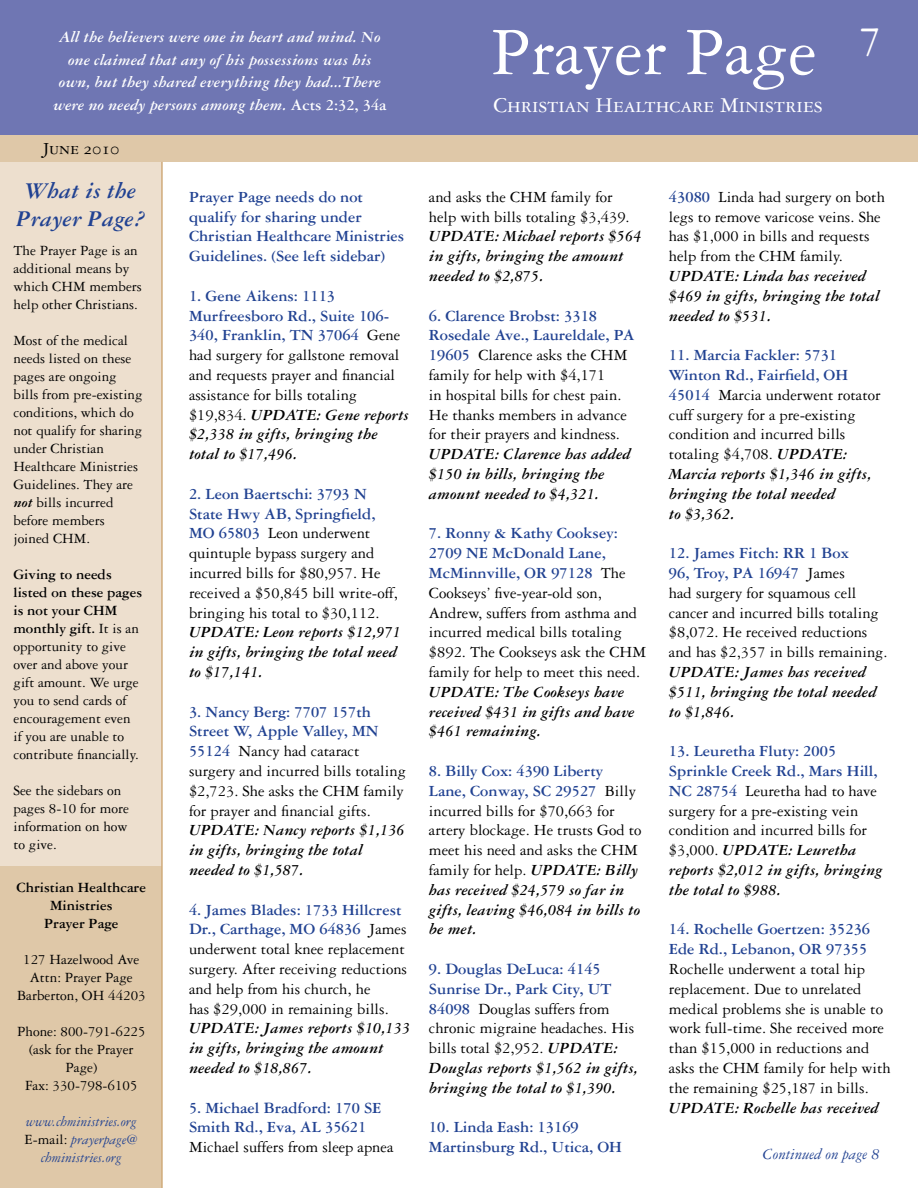
<style>
.page{position:relative;width:918px;height:1188px;background:#fff}
.page>*{position:absolute;margin:0;border:0;box-sizing:border-box;transform-origin:0 0}
.t1{font:72px "Garamond Three";color:#fff}
.t2{font:45px "Garamond Three SC";color:#fff}
.t3{font:italic 700 24px/28.8px "Garamond Three";color:#214292;text-align:center}
.t4{font:22.5px "Garamond Three SC";color:#fff}
.t5{font:18px "Garamond Three SC";color:#000}
.t6{font:16.5px/19.8px "Garamond Three";color:#000}
.t7{font:italic 700 16.5px/19.8px "Garamond Three";color:#000}
.t8{font:700 16.5px/19.8px "Garamond Three";color:#214292}
.t9{font:italic 700 16.5px/22.5px "Garamond Three";color:#fff;text-align:center}
.t10{font:italic 16.5px "Garamond Three";color:#214292}
.t11{font:15px/18px "Garamond Three";color:#000}
.t12{font:italic 15px/18px "Garamond Three";color:#214292;text-align:center}
.t13{font:700 15px/18px "Garamond Three";color:#000;text-align:center}
.s1{font-style:normal}
.s2{font-weight:700;font-style:italic}
.s3{font-weight:700}
.s4{font-style:normal;color:#000}
.s5{font-weight:700;color:#214292}
</style>
<div class="page">
<div style="left:0;top:0;width:918px;height:135px;background:#6f76b3"></div>
<div style="left:0;top:135px;width:918px;height:27px;background:#dfc8a8"></div>
<div style="left:0;top:863px;width:162px;height:325px;background:#dfc8a8"></div>
<div style="left:0;top:162px;width:162px;height:704px;background:#eddfce"></div>
<hr style="left:161px;top:162px;width:2px;height:1026px;background:#d0ab7b">
<p class="t9" style="left:53px;top:26px;width:335px">All the believers were one in heart and mind. No one claimed that any of his possessions was his own, but they shared everything they had...There were no needy persons among them. <span class="s1">Acts 2:32, 34a</span></p>
<p class="t5" style="left:42px;top:139px;width:79px">June 2010</p>
<h3 class="t3" style="left:16px;top:176px;width:131px">What is the<br>Prayer Page?</h3>
<p class="t11" style="left:14px;top:241px;width:130px">The Prayer Page is an additional means by which CHM members help other Christians.</p>
<p class="t11" style="left:14px;top:331px;width:131px">Most of the medical needs listed on these pages are ongoing bills from pre-existing conditions, which do not qualify for sharing under Christian<br>Healthcare Ministries<br>Guidelines. They are <span class="s2">not</span> bills incurred before members joined CHM.</p>
<p class="t11" style="left:14px;top:565px;width:130px"><span class="s3">Giving to needs listed on these pages is not your CHM monthly gift.</span> It is an opportunity to give over and above your gift amount. We urge you to send cards of encouragement even if you are unable to contribute financially.</p>
<p class="t11" style="left:14px;top:781px;width:117px">See the sidebars on pages 8-10 for more information on how to give.</p>
<p class="t13" style="left:17px;top:878px;width:131px">Christian Healthcare<br>Ministries<br>Prayer Page</p>
<p class="t11" style="left:17px;top:950px;width:130px;text-align:center">127 Hazelwood Ave<br>Attn: Prayer Page<br>Barberton, OH 44203</p>
<p class="t11" style="left:17px;top:1022px;width:130px;text-align:center">Phone: 800-791-6225 (ask for the Prayer<br>Page)<br>Fax: 330-798-6105</p>
<p class="t12" style="left:25px;top:1112px;width:115px">www.chministries.org<br><span class="s4">E-mail:</span> prayerpage@ chministries.org</p>
<p class="t8" style="left:189px;top:187px;width:217px">Prayer Page needs do not qualify for sharing under<br>Christian Healthcare Ministries<br>Guidelines. (See left sidebar)</p>
<p class="t6" style="left:189px;top:286px;width:222px"><span class="s5">1. Gene Aikens: 1113<br>Murfreesboro Rd., Suite 106-<br>340, Franklin, TN 37064</span> Gene had surgery for gallstone removal and requests prayer and financial assistance for bills totaling $19,834. <span class="s2">UPDATE: Gene reports $2,338 in gifts, bringing the total to $17,496.</span></p>
<p class="t6" style="left:189px;top:484px;width:211px"><span class="s5">2. Leon Baertschi: 3793 N<br>State Hwy AB, Springfield,<br>MO 65803</span> Leon underwent quintuple bypass surgery and incurred bills for $80,957. He received a $50,845 bill write-off, bringing his total to $30,112.</p>
<p class="t7" style="left:189px;top:622px;width:214px">UPDATE: Leon reports $12,971 in gifts, bringing the total need to $17,141.</p>
<p class="t6" style="left:189px;top:702px;width:218px"><span class="s5">3. Nancy Berg: 7707 157th<br>Street W, Apple Valley, MN<br>55124</span> Nancy had cataract surgery and incurred bills totaling $2,723. She asks the CHM family for prayer and financial gifts.</p>
<p class="t7" style="left:189px;top:820px;width:217px">UPDATE: Nancy reports $1,136 in gifts, bringing the total needed to $1,587.</p>
<p class="t6" style="left:189px;top:900px;width:220px"><span class="s5">4. James Blades: 1733 Hillcrest<br>Dr., Carthage, MO 64836</span> James underwent total knee replacement surgery. After receiving reductions and help from his church, he<br>has $29,000 in remaining bills.</p>
<p class="t7" style="left:189px;top:1018px;width:223px">UPDATE: James reports $10,133 in gifts, bringing the amount needed to $18,867.</p>
<p class="t8" style="left:189px;top:1097px;width:194px">5. Michael Bradford: 170 SE<br>Smith Rd., Eva, AL 35621</p>
<p class="t6" style="left:189px;top:1137px;width:206px">Michael suffers from sleep apnea</p>
<h1 class="t1" style="left:490px;top:13px;width:328px">Prayer Page</h1>
<h3 class="t4" style="left:494px;top:93px;width:331px">Christian Healthcare Ministries</h3>
<h2 class="t2" style="left:860px;top:9px;width:24px">7</h2>
<p class="t6" style="left:429px;top:187px;width:202px">and asks the CHM family for help with bills totaling $3,439.</p>
<p class="t7" style="left:429px;top:226px;width:214px">UPDATE: Michael reports $564 in gifts, bringing the amount needed to $2,875.</p>
<p class="t6" style="left:429px;top:306px;width:207px"><span class="s5">6. Clarence Brobst: 3318<br>Rosedale Ave., Laureldale, PA<br>19605</span> Clarence asks the CHM family for help with $4,171<br>in hospital bills for chest pain.<br>He thanks members in advance for their prayers and kindness.</p>
<p class="t7" style="left:429px;top:444px;width:203px">UPDATE: Clarence has added $150 in bills, bringing the amount needed to $4,321.</p>
<p class="t6" style="left:429px;top:523px;width:219px"><span class="s5">7. Ronny &amp; Kathy Cooksey:<br>2709 NE McDonald Lane,<br>McMinnville, OR 97128</span> The<br>Cookseys’ five-year-old son,<br>Andrew, suffers from asthma and incurred medical bills totaling $892. The Cookseys ask the CHM family for help to meet this need.</p>
<p class="t7" style="left:429px;top:682px;width:207px">UPDATE: The Cookseys have received $431 in gifts and have $461 remaining.</p>
<p class="t6" style="left:429px;top:761px;width:214px"><span class="s5">8. Billy Cox: 4390 Liberty<br>Lane, Conway, SC 29527</span> Billy incurred bills for $70,663 for artery blockage. He trusts God to meet his need and asks the CHM family for help. <span class="s2">UPDATE: Billy has received $24,579 so far in gifts, leaving $46,084 in bills to be met.</span></p>
<p class="t6" style="left:429px;top:959px;width:210px"><span class="s5">9. Douglas DeLuca: 4145<br>Sunrise Dr., Park City, UT<br>84098</span> Douglas suffers from chronic migraine headaches. His bills total $2,952. <span class="s2">UPDATE:<br>Douglas reports $1,562 in gifts, bringing the total to $1,390.</span></p>
<p class="t8" style="left:429px;top:1117px;width:195px">10. Linda Eash: 13169<br>Martinsburg Rd., Utica, OH</p>
<p class="t6" style="left:669px;top:187px;width:218px"><span class="s5">43080</span> Linda had surgery on both legs to remove varicose veins. She has $1,000 in bills and requests help from the CHM family.</p>
<p class="t7" style="left:669px;top:266px;width:212px">UPDATE: Linda has received $469 in gifts, bringing the total needed to $531.</p>
<p class="t6" style="left:669px;top:345px;width:213px"><span class="s5">11. Marcia Fackler: 5731<br>Winton Rd., Fairfield, OH<br>45014</span> Marcia underwent rotator cuff surgery for a pre-existing condition and incurred bills totaling $4,708. <span class="s2">UPDATE:<br>Marcia reports $1,346 in gifts, bringing the total needed<br>to $3,362.</span></p>
<p class="t6" style="left:669px;top:543px;width:220px"><span class="s5">12. James Fitch: RR 1 Box<br>96, Troy, PA 16947</span> James<br>had surgery for squamous cell cancer and incurred bills totaling $8,072. He received reductions and has $2,357 in bills remaining.</p>
<p class="t7" style="left:669px;top:662px;width:209px">UPDATE: James has received $511, bringing the total needed to $1,846.</p>
<p class="t6" style="left:669px;top:741px;width:215px"><span class="s5">13. Leuretha Fluty: 2005<br>Sprinkle Creek Rd., Mars Hill,<br>NC 28754</span> Leuretha had to have surgery for a pre-existing vein condition and incurred bills for $3,000. <span class="s2">UPDATE: Leuretha reports $2,012 in gifts, bringing the total to $988.</span></p>
<p class="t8" style="left:669px;top:919px;width:203px">14. Rochelle Goertzen: 35236<br>Ede Rd., Lebanon, OR 97355</p>
<p class="t6" style="left:669px;top:959px;width:223px">Rochelle underwent a total hip replacement. Due to unrelated medical problems she is unable to work full-time. She received more than $15,000 in reductions and asks the CHM family for help with the remaining $25,187 in bills.</p>
<p class="t7" style="left:669px;top:1098px;width:211px">UPDATE: Rochelle has received</p>
<p class="t10" style="left:763px;top:1145px;width:118px">Continued on page 8</p>
</div>
